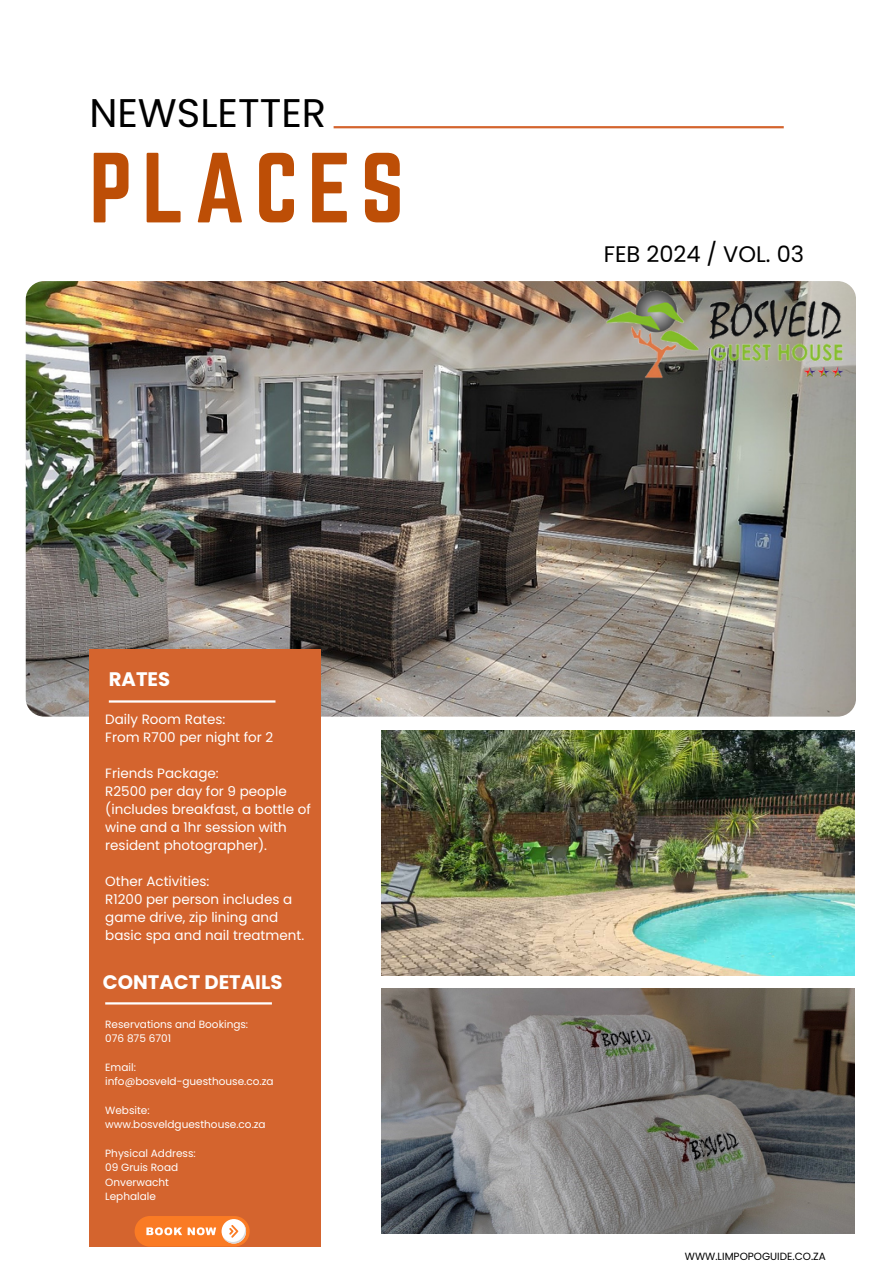
<style>
.page{position:relative;width:893px;height:1264px;background:#fff}
.page>*{position:absolute;margin:0;border:0;box-sizing:border-box;transform-origin:0 0}
.t1{font:87px "Norwester";letter-spacing:.11em;color:#bd4e06}
.t2{font:39.9px "Poppins";color:#000}
.t3{font:22.5px "Poppins";color:#000}
.t4{font:700 19.5px "Poppins";color:#fff}
.t5{font:13.5px/18px "Poppins";color:#fff}
.t6{font:10.5px "Poppins";color:#fff}
.t7{font:10.5px "Poppins";color:#000}
</style>
<div class="page">
<hr style="left:333px;top:126px;width:450px;height:2px;background:#d4642e">
<img style="left:26px;top:281px;width:829px;height:435px;border-radius:18px">
<div style="left:89px;top:649px;width:231px;height:597px;background:#d4642e"></div>
<hr style="left:109px;top:700px;width:166px;height:2px;background:#fff">
<hr style="left:105px;top:1002px;width:167px;height:2px;background:#fff">
<img style="left:381px;top:730px;width:473px;height:245px">
<img style="left:381px;top:988px;width:473px;height:245px">
<div style="left:135px;top:1215px;width:114px;height:31px;background:#fa7b24;border-radius:15px"></div>
<svg style="left:221px;top:1218px;width:25px;height:25px"></svg>
<svg style="left:223px;top:1224px;width:23px;height:19px"></svg>
<svg style="left:146px;top:1227px;width:36px;height:8px"></svg>
<svg style="left:188px;top:1227px;width:28px;height:8px"></svg>
<img style="left:604px;top:285px;width:243px;height:95px">
<h1 class="t2" style="left:89px;top:85px;width:238px">NEWSLETTER</h1>
<h2 class="t1" style="left:89px;top:135px;width:316px">PLACES</h2>
<p class="t4" style="left:109px;top:665px;width:63px">RATES</p>
<p class="t5" style="left:105px;top:710px;width:169px">Daily Room Rates:<br>From R700 per night for 2</p>
<p class="t5" style="left:105px;top:764px;width:207px">Friends Package:<br>R2500 per day for 9 people (includes breakfast, a bottle of wine and a 1hr session with resident photographer).</p>
<p class="t5" style="left:105px;top:872px;width:200px">Other Activities:<br>R1200 per person includes a game drive, zip lining and basic spa and nail treatment.</p>
<p class="t4" style="left:103px;top:968px;width:181px">CONTACT DETAILS</p>
<h3 class="t6" style="left:105px;top:1016px;width:144px">Reservations and Bookings:</h3>
<p class="t6" style="left:105px;top:1030px;width:67px">076 875 6701</p>
<h4 class="t6" style="left:105px;top:1059px;width:32px">Email:</h4>
<h5 class="t6" style="left:105px;top:1074px;width:170px">info@bosveld-guesthouse.co.za</h5>
<h5 class="t6" style="left:105px;top:1102px;width:46px">Website:</h5>
<h5 class="t6" style="left:105px;top:1117px;width:162px">www.bosveldguesthouse.co.za</h5>
<h4 class="t6" style="left:105px;top:1145px;width:92px">Physical Address:</h4>
<p class="t6" style="left:105px;top:1160px;width:74px">09 Gruis Road</p>
<p class="t6" style="left:105px;top:1174px;width:65px">Onverwacht</p>
<p class="t6" style="left:105px;top:1189px;width:52px">Lephalale</p>
<p class="t3" style="left:603px;top:238px;width:202px">FEB 2024 / VOL. 03</p>
<p class="t7" style="left:684px;top:1248px;width:143px">WWW.LIMPOPOGUIDE.CO.ZA</p>
</div>
